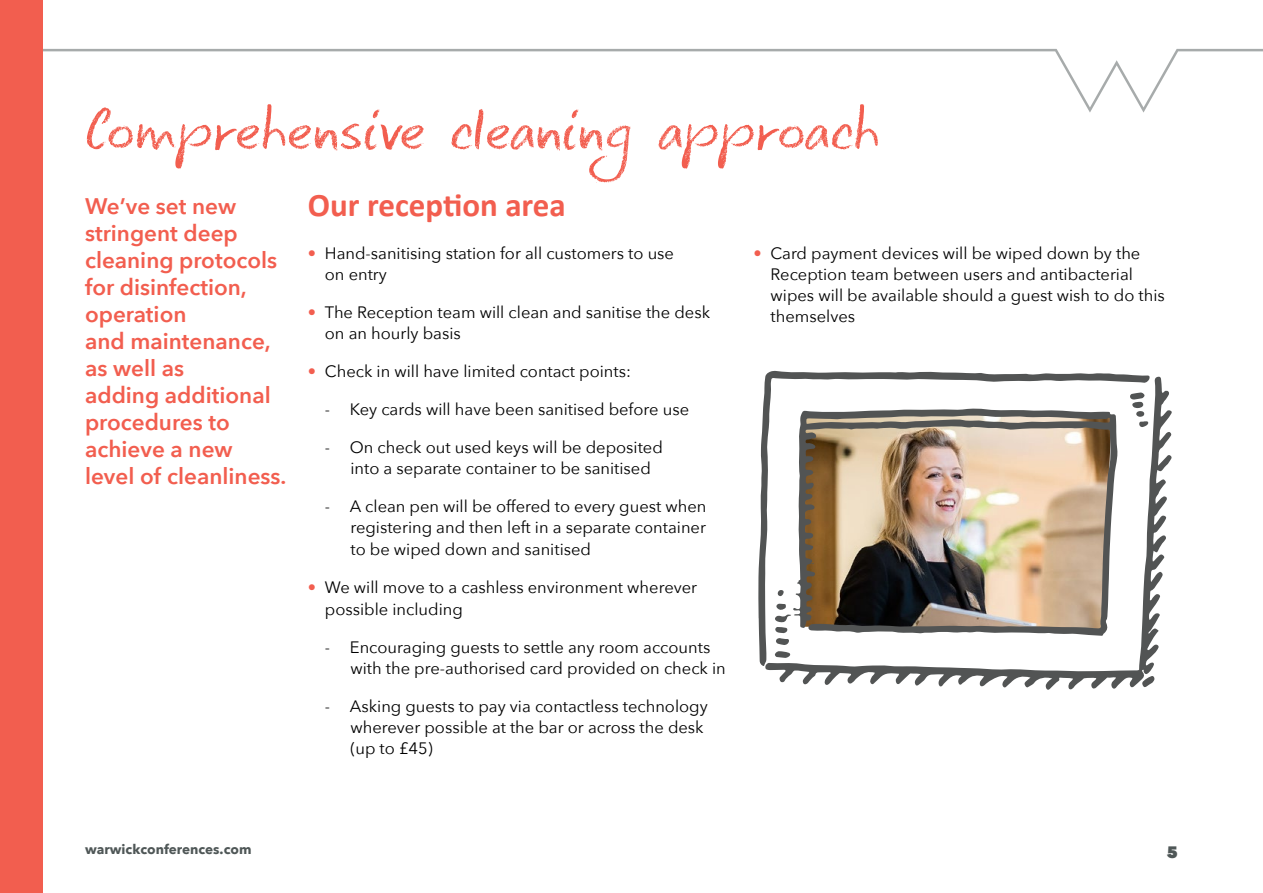
<style>
.page{position:relative;width:1263px;height:893px;background:#fff}
.page>*{position:absolute;margin:0;border:0;box-sizing:border-box;transform-origin:0 0}
.t1{font:60px "DK Keswick";color:#f25e4f}
.t2{font:700 33px "Calibri";color:#f25e4f}
.t3{font:600 22.5px/27px "Avenir Next";color:#f25e4f}
.t4{font:16.5px/21px "Avenir Next";color:#000}
.t5{font:800 16.5px "Avenir Next";color:#4f5757}
.t6{font:700 13.5px "Avenir Next";color:#4f5757}
.s1{color:#f25e4f}
</style>
<div class="page">
<svg style="left:43px;top:49px;width:1220px;height:64px"></svg>
<div style="left:0;top:0;width:43px;height:893px;background:#f25e4f"></div>
<svg style="left:765px;top:376px;width:407px;height:314px"></svg>
<img style="left:758px;top:371px;width:392px;height:295px">
<svg style="left:775px;top:651px;width:15px;height:7px"></svg>
<svg style="left:1142px;top:676px;width:13px;height:12px"></svg>
<svg style="left:1130px;top:392px;width:15px;height:16px"></svg>
<svg style="left:774px;top:604px;width:17px;height:41px"></svg>
<svg style="left:1139px;top:421px;width:9px;height:6px"></svg>
<div style="left:1136px;top:411px;width:8px;height:6px;background:#525454;border-radius:50%"></div>
<svg style="left:778px;top:590px;width:6px;height:6px"></svg>
<h1 class="t1" style="left:85px;top:93px;width:796px">Comprehensive cleaning approach</h1>
<h3 class="t3" style="left:85px;top:192px;width:203px">We’ve set new stringent deep cleaning protocols for disinfection, operation<br>and maintenance, as well as<br>adding additional procedures to achieve a new level of cleanliness.</h3>
<h2 class="t2" style="left:308px;top:182px;width:259px">Our reception area</h2>
<p class="t4" style="left:325px;top:242px;width:351px;text-indent:-17px"><span class="s1">•</span> Hand-sanitising station for all customers to use on entry</p>
<p class="t4" style="left:325px;top:301px;width:387px;text-indent:-17px"><span class="s1">•</span> The Reception team will clean and sanitise the desk on an hourly basis</p>
<p class="t4" style="left:308px;top:360px;width:325px"><span class="s1">•</span> Check in will have limited contact points:</p>
<p class="t4" style="left:325px;top:398px;width:366px">- Key cards will have been sanitised before use</p>
<p class="t4" style="left:350px;top:436px;width:314px;text-indent:-26px">- On check out used keys will be deposited into a separate container to be sanitised</p>
<p class="t4" style="left:350px;top:495px;width:357px;text-align:justify;text-indent:-26px">- A clean pen will be offered to every guest when registering and then left in a separate container to be wiped down and sanitised</p>
<p class="t4" style="left:325px;top:576px;width:374px;line-height:21.6px;text-indent:-17px"><span class="s1">•</span> We will move to a cashless environment wherever possible including</p>
<p class="t4" style="left:350px;top:636px;width:377px;text-indent:-26px">- Encouraging guests to settle any room accounts with the pre-authorised card provided on check in</p>
<p class="t4" style="left:350px;top:695px;width:359px;text-indent:-26px">- Asking guests to pay via contactless technology wherever possible at the bar or across the desk (up to £45)</p>
<p class="t4" style="left:771px;top:242px;width:396px;text-indent:-17px"><span class="s1">•</span> Card payment devices will be wiped down by the Reception team between users and antibacterial wipes will be available should a guest wish to do this themselves</p>
<p class="t6" style="left:85px;top:838px;width:168px">warwickconferences.com</p>
<p class="t5" style="left:1166px;top:842px;width:13px">5</p>
</div>
